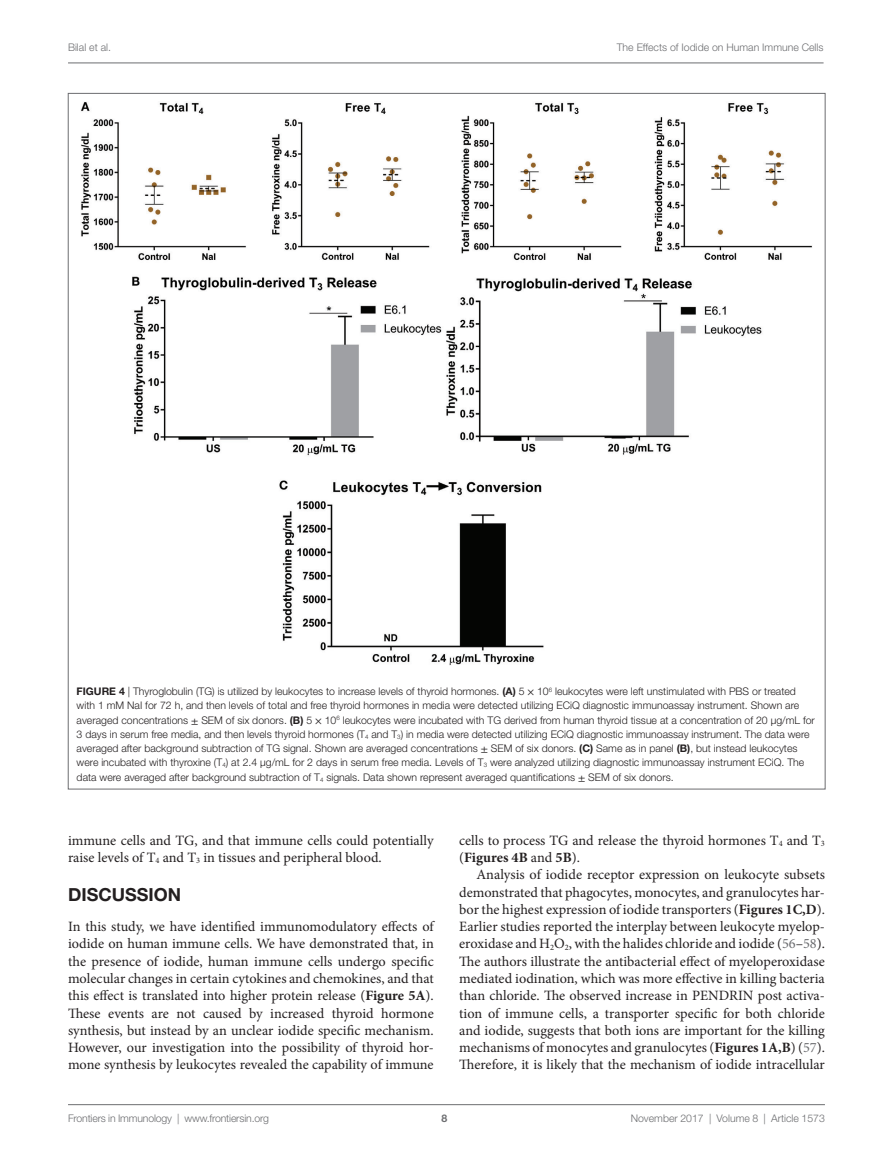
<style>
.page{position:relative;width:893px;height:1170px;background:#fff}
.page>*{position:absolute;margin:0;border:0;box-sizing:border-box;transform-origin:0 0}
.t1{font:700 18px "Helvetica Neue LT Std";color:#231f20}
.t2{font:14.25px/17.2px "Minion Pro";letter-spacing:-.005em;color:#231f20}
.t3{font:300 10.5px/14.2px "Helvetica Neue LT Std";color:#231f20}
.t4{font:300 10.5px "Helvetica Neue LT Std";color:#6c6d70}
.t5{font:700 10.5px "Helvetica Neue LT Std";color:#6c6d70}
.s1{font-weight:700}
.s2{font-family:"STIX General";font-weight:400}
.s3{color:#6c6d70}
</style>
<div class="page">
<img style="left:81px;top:102px;width:731px;height:563px">
<hr style="left:68px;top:63px;width:756px;height:1px;background:#6c6d70">
<hr style="left:68px;top:1104px;width:757px;height:1px;background:#6c6d70">
<p class="t4" style="left:68px;top:41px;width:44px">Bilal et al.</p>
<p class="t4" style="left:617px;top:41px;width:208px">The Effects of Iodide on Human Immune Cells</p>
<p class="t3" style="left:77px;top:684px;width:740px"><span class="s1">FIGURE 4</span> | Thyroglobulin (TG) is utilized by leukocytes to increase levels of thyroid hormones. <span class="s1">(A)</span> 5 <span class="s2">×</span> 10<sup>6</sup> leukocytes were left unstimulated with PBS or treated with 1 mM NaI for 72 h, and then levels of total and free thyroid hormones in media were detected utilizing ECiQ diagnostic immunoassay instrument. Shown are averaged concentrations <span class="s2">±</span> SEM of six donors. <span class="s1">(B)</span> 5 <span class="s2">×</span> 10<sup>6</sup> leukocytes were incubated with TG derived from human thyroid tissue at a concentration of 20 µg/mL for 3 days in serum free media, and then levels thyroid hormones (T<sub>4</sub> and T<sub>3</sub>) in media were detected utilizing ECiQ diagnostic immunoassay instrument. The data were averaged after background subtraction of TG signal. Shown are averaged concentrations <span class="s2">±</span> SEM of six donors. <span class="s1">(C)</span> Same as in panel <span class="s1">(B)</span>, but instead leukocytes were incubated with thyroxine (T<sub>4</sub>) at 2.4 µg/mL for 2 days in serum free media. Levels of T<sub>3</sub> were analyzed utilizing diagnostic immunoassay instrument ECiQ. The data were averaged after background subtraction of T<sub>4</sub> signals. Data shown represent averaged quantifications <span class="s2">±</span> SEM of six donors.</p>
<p class="t2" style="left:68px;top:831px;width:367px">immune cells and TG, and that immune cells could potentially raise levels of T<sub>4</sub> and T<sub>3</sub> in tissues and peripheral blood.</p>
<p class="t1" style="left:68px;top:883px;width:112px">DISCUSSION</p>
<p class="t2" style="left:68px;top:918px;width:367px;text-align:justify">In this study, we have identified immunomodulatory effects of iodide on human immune cells. We have demonstrated that, in the presence of iodide, human immune cells undergo specific molecular changes in certain cytokines and chemokines, and that this effect is translated into higher protein release (<span class="s1">Figure 5A</span>).<br>These events are not caused by increased thyroid hormone synthesis, but instead by an unclear iodide specific mechanism.<br>However, our investigation into the possibility of thyroid hor&shy;mone synthesis by leukocytes revealed the capability of immune</p>
<p class="t2" style="left:459px;top:831px;width:367px">cells to process TG and release the thyroid hormones T<sub>4</sub> and T<sub>3 </sub>(<span class="s1">Figures 4B</span> and <span class="s1">5B</span>).</p>
<p class="t2" style="left:459px;top:866px;width:367px;text-align:justify;text-indent:17px">Analysis of iodide receptor expression on leukocyte subsets demonstrated that phagocytes, monocytes, and granulocytes har&shy;bor the highest expression of iodide transporters (<span class="s1">Figures 1C,D</span>).<br>Earlier studies reported the interplay between leukocyte myelop&shy;eroxidase and H<sub>2</sub>O<sub>2</sub>, with the halides chloride and iodide (<span class="s3">56</span>–<span class="s3">58</span>).<br>The authors illustrate the antibacterial effect of myeloperoxidase mediated iodination, which was more effective in killing bacteria than chloride. The observed increase in PENDRIN post activa&shy;tion of immune cells, a transporter specific for both chloride and iodide, suggests that both ions are important for the killing mechanisms of monocytes and granulocytes (<span class="s1">Figures 1A,B</span>) (<span class="s3">57</span>).<br>Therefore, it is likely that the mechanism of iodide intracellular</p>
<p class="t4" style="left:68px;top:1111px;width:203px">Frontiers in Immunology | www.frontiersin.org</p>
<p class="t4" style="left:631px;top:1111px;width:196px">November 2017 | Volume 8 | Article 1573</p>
<p class="t5" style="left:441px;top:1111px;width:7px">8</p>
</div>
